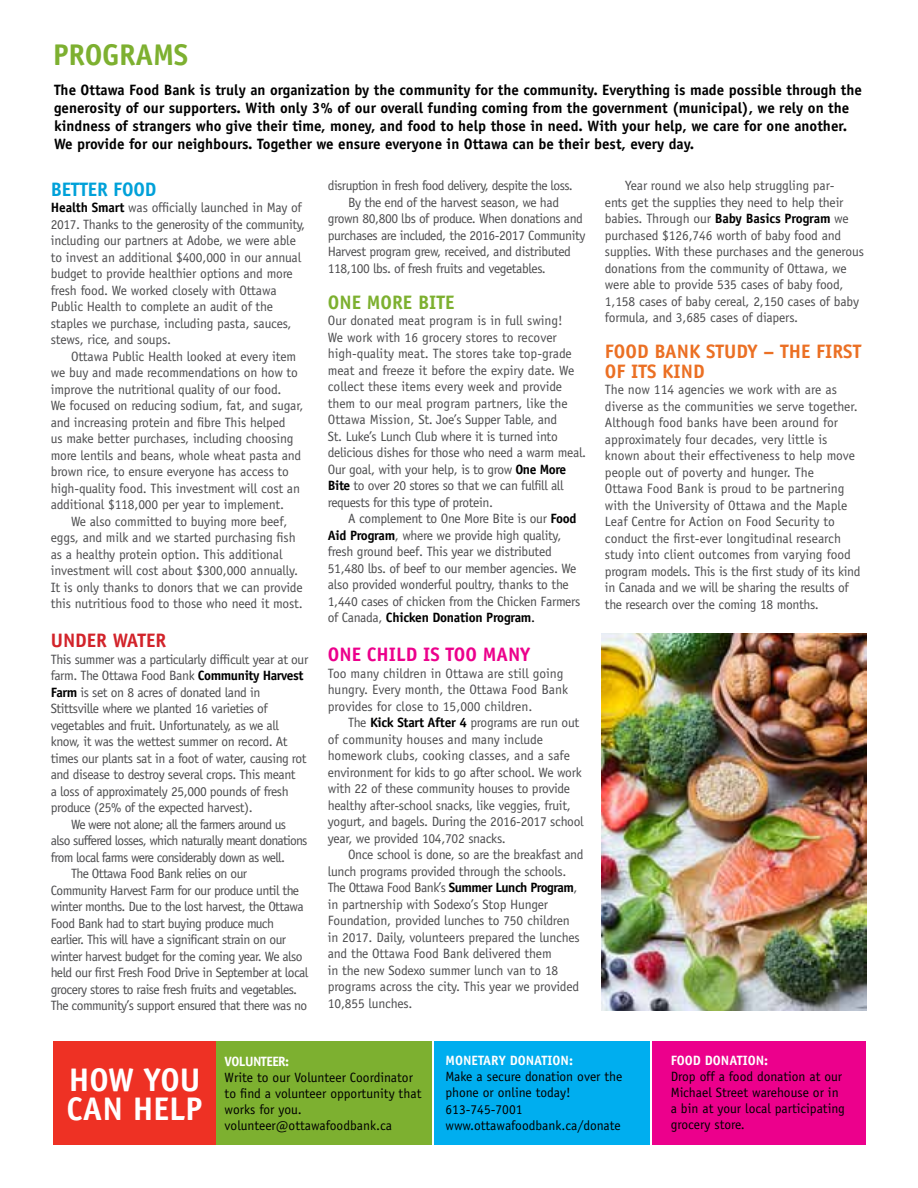
<style>
.page{position:relative;width:918px;height:1188px;background:#fff}
.page>*{position:absolute;margin:0;border:0;box-sizing:border-box;transform-origin:0 0}
.t1{font:700 32.7px/29px "Officina Sans";color:#fff}
.t2{font:700 30px "Officina Sans";letter-spacing:-.01em;color:#7db030}
.t3{font:700 19.5px/19.5px "Officina Sans";color:#eb7024}
.t4{font:700 19.5px "Officina Sans";color:#ec008c}
.t5{font:700 19.5px "Officina Sans";color:#7db030}
.t6{font:700 19.5px "Officina Sans";letter-spacing:-.01em;color:#00a1d9}
.t7{font:700 19.5px "Officina Sans";color:#d2232a}
.t8{font:700 15px/18px "Officina Sans";color:#000}
.t9{font:13.5px/16.5px "Officina Sans";letter-spacing:-.02em;color:#4d4d4f}
.t10{font:13.5px/16.5px "Officina Sans";color:#4d4d4f}
.t11{font:13.5px "Officina Sans";letter-spacing:-.04em;color:#4d4d4f}
.t12{font:13.5px/16.2px "Officina Sans";color:#000}
.t13{font:13.5px "Officina Sans";letter-spacing:-.05em;color:#4d4d4f}
.t14{font:700 13.5px "Officina Sans";color:#fff}
.t15{font:700 13.5px "Officina Sans";letter-spacing:-.04em;color:#fff}
.s1{font-weight:700;color:#000}
.s2{color:#000}
</style>
<div class="page">
<div style="left:216px;top:1041px;width:216px;height:104px;background:#7db030"></div>
<div style="left:434px;top:1041px;width:216px;height:104px;background:#00aeef"></div>
<div style="left:652px;top:1041px;width:214px;height:104px;background:#ec008c"></div>
<div style="left:53px;top:1041px;width:163px;height:104px;background:#ee3124"></div>
<img style="left:602px;top:634px;width:264px;height:377px">
<h2 class="t2" style="left:53px;top:37px;width:137px">PROGRAMS</h2>
<p class="t8" style="left:54px;top:81px;width:810px">The Ottawa Food Bank is truly an organization by the community for the community. Everything is made possible through the generosity of our supporters. With only 3% of our overall funding coming from the government (municipal), we rely on the kindness of strangers who give their time, money, and food to help those in need. With your help, we care for one another.<br>We provide for our neighbours. Together we ensure everyone in Ottawa can be their best, every day.</p>
<h3 class="t6" style="left:51px;top:177px;width:107px">BETTER FOOD</h3>
<p class="t9" style="left:51px;top:199px;width:256px"><span class="s1">Health Smart</span> was officially launched in May of 2017. Thanks to the generosity of the community, including our partners at Adobe, we were able to invest an additional $400,000 in our annual budget to provide healthier options and more fresh food. We worked closely with Ottawa Public Health to complete an audit of the staples we purchase, including pasta, sauces, stews, rice, and soups.</p>
<p class="t9" style="left:51px;top:348px;width:254px;text-indent:20px">Ottawa Public Health looked at every item we buy and made recommendations on how to improve the nutritional quality of our food.<br>We focused on reducing sodium, fat, and sugar, and increasing protein and fibre This helped<br>us make better purchases, including choosing more lentils and beans, whole wheat pasta and brown rice, to ensure everyone has access to high-quality food. This investment will cost an additional $118,000 per year to implement.</p>
<p class="t9" style="left:51px;top:513px;width:254px;text-indent:20px">We also committed to buying more beef, eggs, and milk and we started purchasing fish as a healthy protein option. This additional investment will cost about $300,000 annually.<br>It is only thanks to donors that we can provide this nutritious food to those who need it most.</p>
<h3 class="t7" style="left:51px;top:628px;width:117px">UNDER WATER</h3>
<p class="t9" style="left:51px;top:651px;width:259px">This summer was a particularly difficult year at our</p>
<p class="t9" style="left:51px;top:667px;width:254px">farm. The Ottawa Food Bank <span class="s1">Community Harvest</span></p>
<p class="t9" style="left:51px;top:684px;width:211px"><span class="s1">Farm</span> is set on 8 acres of donated land in</p>
<p class="t9" style="left:51px;top:700px;width:218px">Stittsville where we planted 16 varieties of</p>
<p class="t9" style="left:51px;top:717px;width:230px">vegetables and fruit. Unfortunately, as we all</p>
<p class="t9" style="left:51px;top:733px;width:238px">know, it was the wettest summer on record. At</p>
<p class="t9" style="left:51px;top:750px;width:257px">times our plants sat in a foot of water, causing rot</p>
<p class="t9" style="left:51px;top:766px;width:246px">and disease to destroy several crops. This meant</p>
<p class="t9" style="left:51px;top:783px;width:240px">a loss of approximately 25,000 pounds of fresh</p>
<p class="t9" style="left:51px;top:799px;width:204px">produce (25% of the expected harvest).</p>
<p class="t13" style="left:71px;top:816px;width:217px">We were not alone; all the farmers around us</p>
<p class="t13" style="left:51px;top:833px;width:258px">also suffered losses, which naturally meant donations</p>
<p class="t13" style="left:51px;top:849px;width:236px">from local farms were considerably down as well.</p>
<p class="t11" style="left:71px;top:866px;width:178px">The Ottawa Food Bank relies on our</p>
<p class="t11" style="left:51px;top:882px;width:250px">Community Harvest Farm for our produce until the</p>
<p class="t11" style="left:51px;top:899px;width:254px">winter months. Due to the lost harvest, the Ottawa</p>
<p class="t11" style="left:51px;top:915px;width:225px">Food Bank had to start buying produce much</p>
<p class="t11" style="left:51px;top:932px;width:237px">earlier. This will have a significant strain on our</p>
<p class="t11" style="left:51px;top:948px;width:253px">winter harvest budget for the coming year. We also</p>
<p class="t11" style="left:51px;top:965px;width:259px">held our first Fresh Food Drive in September at local</p>
<p class="t11" style="left:51px;top:981px;width:248px">grocery stores to raise fresh fruits and vegetables.</p>
<p class="t11" style="left:51px;top:998px;width:258px">The community’s support ensured that there was no</p>
<p class="t11" style="left:328px;top:178px;width:247px">disruption in fresh food delivery, despite the loss.</p>
<p class="t9" style="left:348px;top:194px;width:213px">By the end of the harvest season, we had</p>
<p class="t9" style="left:328px;top:211px;width:257px">grown 80,800 lbs of produce. When donations and</p>
<p class="t9" style="left:328px;top:227px;width:259px">purchases are included, the 2016-2017 Community</p>
<p class="t9" style="left:328px;top:244px;width:245px">Harvest program grew, received, and distributed</p>
<p class="t9" style="left:328px;top:260px;width:220px">118,100 lbs. of fresh fruits and vegetables.</p>
<h3 class="t5" style="left:328px;top:290px;width:128px">ONE MORE BITE</h3>
<p class="t9" style="left:328px;top:313px;width:260px">Our donated meat program is in full swing!<br>We work with 16 grocery stores to recover high-quality meat. The stores take top-grade meat and freeze it before the expiry date. We collect these items every week and provide them to our meal program partners, like the Ottawa Mission, St. Joe’s Supper Table, and<br>St. Luke’s Lunch Club where it is turned into delicious dishes for those who need a warm meal.<br>Our goal, with your help, is to grow <span class="s1">One More Bite</span> to over 20 stores so that we can fulfill all requests for this type of protein.</p>
<p class="t9" style="left:328px;top:511px;width:254px;text-indent:20px">A complement to One More Bite is our <span class="s1">Food Aid Program</span>, where we provide high quality, fresh ground beef. This year we distributed 51,480 lbs. of beef to our member agencies. We also provided wonderful poultry, thanks to the 1,440 cases of chicken from the Chicken Farmers of Canada, <span class="s1">Chicken Donation Program</span><span class="s2">.</span></p>
<h3 class="t4" style="left:328px;top:643px;width:204px">ONE CHILD IS TOO MANY</h3>
<p class="t10" style="left:328px;top:665px;width:242px">Too many children in Ottawa are still going hungry. Every month, the Ottawa Food Bank provides for close to 15,000 children.</p>
<p class="t9" style="left:328px;top:715px;width:257px;text-indent:20px">The <span class="s1">Kick Start After 4</span> programs are run out of community houses and many include homework clubs, cooking classes, and a safe environment for kids to go after school. We work with 22 of these community houses to provide healthy after-school snacks, like veggies, fruit, yogurt, and bagels. During the 2016-2017 school year, we provided 104,702 snacks.</p>
<p class="t9" style="left:328px;top:847px;width:257px;text-indent:20px">Once school is done, so are the breakfast and lunch programs provided through the schools.<br>The Ottawa Food Bank’s <span class="s1">Summer Lunch Program</span>, in partnership with Sodexo’s Stop Hunger Foundation, provided lunches to 750 children in 2017. Daily, volunteers prepared the lunches and the Ottawa Food Bank delivered them<br>in the new Sodexo summer lunch van to 18 programs across the city. This year we provided 10,855 lunches.</p>
<p class="t9" style="left:605px;top:178px;width:261px;text-indent:20px">Year round we also help struggling par-<br>ents get the supplies they need to help their babies. Through our <span class="s1">Baby Basics Program</span> we purchased $126,746 worth of baby food and supplies. With these purchases and the generous donations from the community of Ottawa, we were able to provide 535 cases of baby food, 1,158 cases of baby cereal, 2,150 cases of baby formula, and 3,685 cases of diapers.</p>
<h3 class="t3" style="left:605px;top:342px;width:258px">FOOD BANK STUDY – THE FIRST<br>OF ITS KIND</h3>
<p class="t10" style="left:605px;top:382px;width:257px">The now 114 agencies we work with are as diverse as the communities we serve together.<br>Although food banks have been around for approximately four decades, very little is known about their effectiveness to help move people out of poverty and hunger. The<br>Ottawa Food Bank is proud to be partnering with the University of Ottawa and the Maple Leaf Centre for Action on Food Security to conduct the first-ever longitudinal research study into client outcomes from varying food program models. This is the first study of its kind in Canada and we will be sharing the results of the research over the coming 18 months.</p>
<h1 class="t1" style="left:67px;top:1066px;width:137px">HOW YOU<br>CAN HELP</h1>
<p class="t15" style="left:225px;top:1053px;width:66px">VOLUNTEER:</p>
<p class="t12" style="left:225px;top:1069px;width:198px">Write to our Volunteer Coordinator to find a volunteer opportunity that works for you. volunteer@ottawafoodbank.ca</p>
<p class="t14" style="left:446px;top:1052px;width:129px">MONETARY DONATION:</p>
<p class="t12" style="left:446px;top:1069px;width:178px">Make a secure donation over the phone or online today!<br>613-745-7001 www.ottawafoodbank.ca/donate</p>
<p class="t14" style="left:671px;top:1052px;width:99px">FOOD DONATION:</p>
<p class="t12" style="left:671px;top:1068px;width:176px">Drop off a food donation at our<br>Michael Street warehouse or in a bin at your local participating grocery store.</p>
</div>
